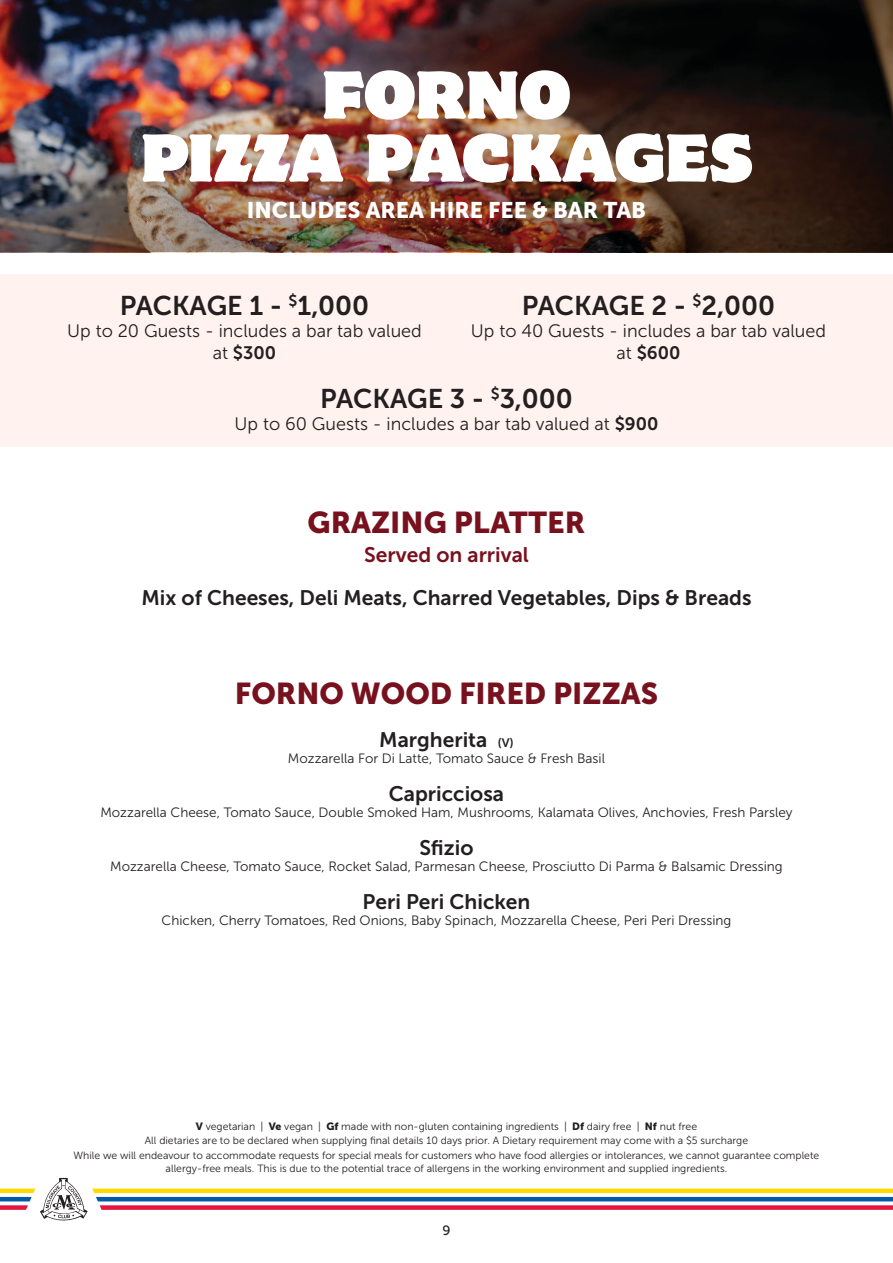
<style>
.page{position:relative;width:893px;height:1263px;background:#fff}
.page>*{position:absolute;margin:0;border:0;box-sizing:border-box;transform-origin:0 0}
.heading{font:60px/63px "Motter Corpus Std";letter-spacing:-.01em;color:#fff;text-align:center}
.Sub-headCentred_ALT{font:30px "Museo Sans 900";color:#78111e}
.BodyCentred{font:27px "Museo Sans 700";color:#231f20}
.tableTitles{font:22.5px "Museo Sans 900";color:#fff}
.Menu_Item_Big{font:21px "Museo Sans 700";color:#231f20}
.Sub-headCentred_ALT-2{font:21px "Museo Sans 700";color:#78111e}
.Description{font:18px/21.6px "Museo Sans 300";color:#231f20;text-align:center}
.Description-2{font:13.5px "Museo Sans 300";color:#231f20}
.t1{font:13.5px "Museo Sans 500";color:#231f20}
.Description-3{font:10.5px/12.6px "Museo Sans 300";color:#231f20;text-align:center}
.s1{font-family:"Museo Sans 700"}
.s2{font-size:12.3px}
.s3{font-family:"Museo Sans 900"}
</style>
<div class="page">
<img style="left:0;top:0;width:893px;height:253px">
<img style="left:0;top:101px;width:893px;height:151px">
<div style="left:0;top:274px;width:893px;height:173px;background:#fff2ef"></div>
<div style="left:92px;top:1188px;width:801px;height:5px;background:#ffda00"></div>
<hr style="left:92px;top:1197px;width:801px;height:4px;background:#0058a9">
<div style="left:92px;top:1205px;width:801px;height:5px;background:#e3173e"></div>
<svg style="left:40px;top:1178px;width:48px;height:42px"></svg>
<div style="left:0;top:1188px;width:36px;height:5px;background:#ffda00"></div>
<svg style="left:0;top:1197px;width:32px;height:4px"></svg>
<svg style="left:0;top:1205px;width:28px;height:5px"></svg>
<p class="heading" style="left:141px;top:63px;width:613px">FORNO<br>PIZZA PACKAGES</p>
<p class="tableTitles" style="left:247px;top:197px;width:401px">INCLUDES AREA HIRE FEE &amp; BAR TAB</p>
<p class="BodyCentred" style="left:120px;top:291px;width:251px">PACKAGE 1 - <sup>$</sup>1,000</p>
<p class="Description" style="left:67px;top:320px;width:356px">Up to 20 Guests - includes a bar tab valued at <span class="s1">$300</span></p>
<p class="BodyCentred" style="left:522px;top:291px;width:255px">PACKAGE 2 - <sup>$</sup>2,000</p>
<p class="Description" style="left:471px;top:320px;width:357px">Up to 40 Guests - includes a bar tab valued at <span class="s1">$600</span></p>
<p class="BodyCentred" style="left:320px;top:384px;width:254px">PACKAGE 3 - <sup>$</sup>3,000</p>
<p class="Description" style="left:235px;top:413px;width:425px">Up to 60 Guests - includes a bar tab valued at <span class="s1">$900</span></p>
<p class="Sub-headCentred_ALT" style="left:308px;top:505px;width:279px">GRAZING PLATTER</p>
<p class="Sub-headCentred_ALT-2" style="left:364px;top:543px;width:166px">Served on arrival</p>
<p class="Menu_Item_Big" style="left:141px;top:586px;width:612px">Mix of Cheeses, Deli Meats, Charred Vegetables, Dips &amp; Breads</p>
<p class="Sub-headCentred_ALT" style="left:235px;top:677px;width:425px">FORNO WOOD FIRED PIZZAS</p>
<p class="Menu_Item_Big" style="left:379px;top:728px;width:136px">Margherita <span class="s2">(V)</span></p>
<p class="Description-2" style="left:288px;top:751px;width:319px">Mozzarella For Di Latte, Tomato Sauce &amp; Fresh Basil</p>
<p class="Menu_Item_Big" style="left:389px;top:782px;width:117px">Capricciosa</p>
<p class="Description-2" style="left:100px;top:805px;width:694px">Mozzarella Cheese, Tomato Sauce, Double Smoked Ham, Mushrooms, Kalamata Olives, Anchovies, Fresh Parsley</p>
<p class="Menu_Item_Big" style="left:419px;top:836px;width:56px">Sfizio</p>
<p class="Description-2" style="left:110px;top:859px;width:674px">Mozzarella Cheese, Tomato Sauce, Rocket Salad, Parmesan Cheese, Prosciutto Di Parma &amp; Balsamic Dressing</p>
<p class="Menu_Item_Big" style="left:363px;top:890px;width:169px">Peri Peri Chicken</p>
<p class="Description-2" style="left:162px;top:913px;width:571px">Chicken, Cherry Tomatoes, Red Onions, Baby Spinach, Mozzarella Cheese, Peri Peri Dressing</p>
<p class="Description-3" style="left:196px;top:1120px;width:503px"><span class="s3">V</span> vegetarian | <span class="s3">Ve</span> vegan | <span class="s3">Gf</span> made with non-gluten containing ingredients | <span class="s3">Df</span> dairy free | <span class="s3">Nf</span> nut free</p>
<p class="Description-3" style="left:145px;top:1134px;width:605px">All dietaries are to be declared when supplying final details 10 days prior. A Dietary requirement may come with a $5 surcharge</p>
<p class="Description-3" style="left:74px;top:1149px;width:747px">While we will endeavour to accommodate requests for special meals for customers who have food allergies or intolerances, we cannot guarantee complete allergy-free meals. This is due to the potential trace of allergens in the working environment and supplied ingredients.</p>
<p class="t1" style="left:442px;top:1223px;width:10px">9</p>
</div>
